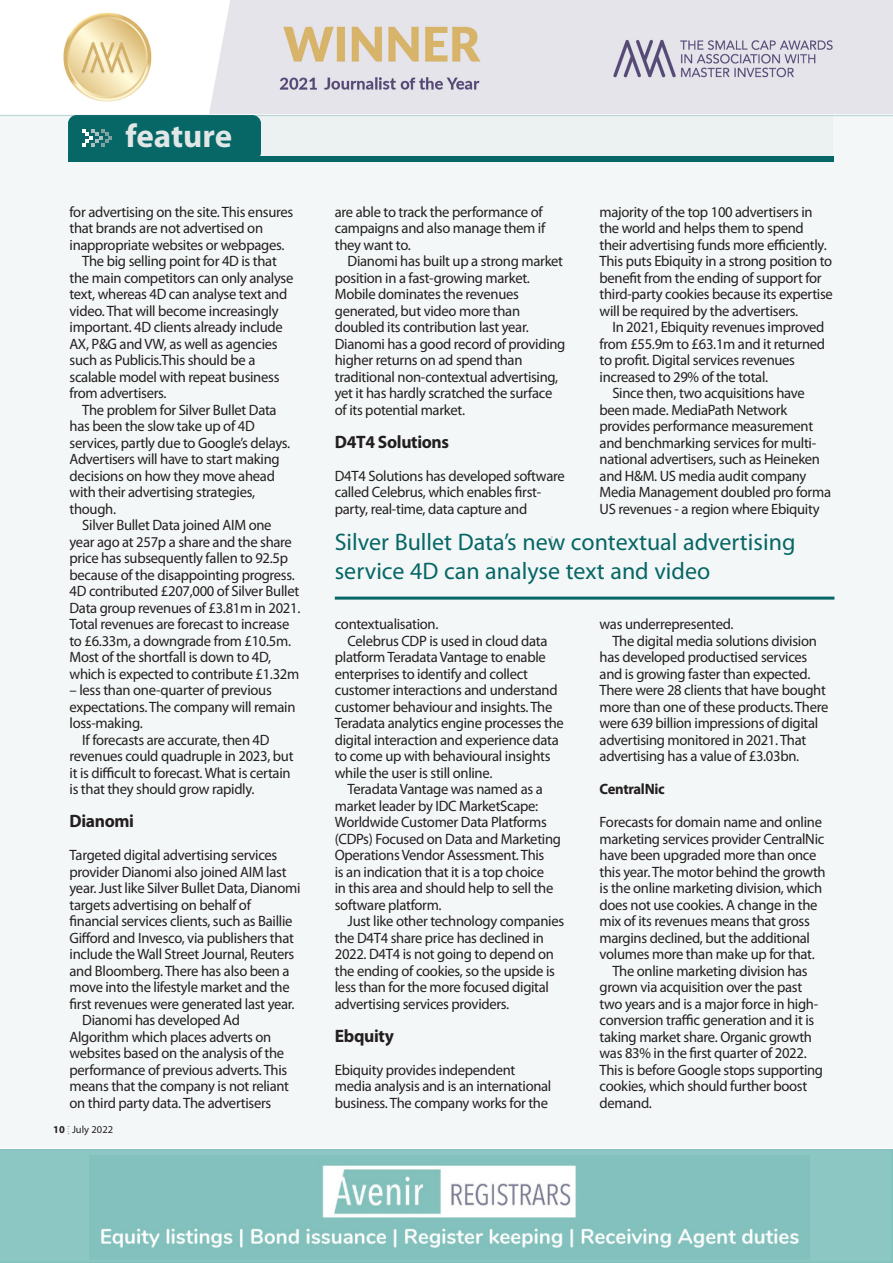
<style>
.page{position:relative;width:893px;height:1263px;background:#fff}
.page>*{position:absolute;margin:0;border:0;box-sizing:border-box;transform-origin:0 0}
.t1{font:700 33px "Myriad Pro";letter-spacing:-.005em;color:#e1e7e7}
._3mm_indent{font:24px/28.5px "Myriad Pro";color:#066766}
.t2{font:700 18px "Myriad Pro";letter-spacing:-.02em;color:#231f20}
.t3{font:15px/16.5px "Myriad Pro";letter-spacing:-.02em;color:#231f20}
.t4{font:700 15px "Myriad Pro";letter-spacing:-.02em;color:#231f20}
.t5{font:10.5px "Myriad Pro";color:#231f20}
.t6{font:700 10.5px "Myriad Pro";color:#231f20}
</style>
<div class="page">
<img style="left:0;top:0;width:893px;height:115px">
<div style="left:0;top:115px;width:893px;height:1033px;background:#f4f7f7"></div>
<div style="left:154px;top:115px;width:679px;height:43px;background:#ecf1f1"></div>
<div style="left:68px;top:115px;width:193px;height:46px;background:#066766;border-radius:9px"></div>
<div style="left:68px;top:156px;width:765px;height:6px;background:#066766"></div>
<svg style="left:82px;top:129px;width:30px;height:17px"></svg>
<div style="left:68px;top:152px;width:6px;height:10px;background:#066766"></div>
<hr style="left:0;top:115px;width:893px;height:1px;background:#066766">
<svg style="left:0;top:1149px;width:892px;height:114px;background:#93c8c5"></svg>
<svg style="left:892px;top:1149px;width:1px;height:114px"></svg>
<hr style="left:335px;top:597px;width:499px;height:3px;background:#066766">
<p class="t1" style="left:126px;top:115px;width:108px">feature</p>
<p class="t3" style="left:70px;top:203px;width:225px">for advertising on the site. This ensures that brands are not advertised on inappropriate websites or webpages.</p>
<p class="t3" style="left:70px;top:253px;width:225px;text-indent:13px">The big selling point for 4D is that the main competitors can only analyse text, whereas 4D can analyse text and video. That will become increasingly important. 4D clients already include AX, P&amp;G and VW, as well as agencies such as Publicis.This should be a scalable model with repeat business from advertisers.</p>
<p class="t3" style="left:70px;top:401px;width:222px;text-indent:13px">The problem for Silver Bullet Data has been the slow take up of 4D services, partly due to Google’s delays.<br>Advertisers will have to start making decisions on how they move ahead with their advertising strategies, though.</p>
<p class="t3" style="left:70px;top:517px;width:232px;text-indent:13px">Silver Bullet Data joined AIM one<br>year ago at 257p a share and the share price has subsequently fallen to 92.5p because of the disappointing progress.<br>4D contributed £207,000 of Silver Bullet Data group revenues of £3.81m in 2021.<br>Total revenues are forecast to increase to £6.33m, a downgrade from £10.5m.<br>Most of the shortfall is down to 4D, which is expected to contribute £1.32m</p>
<p class="t3" style="left:70px;top:682px;width:227px">– less than one-quarter of previous expectations. The company will remain loss-making.</p>
<p class="t3" style="left:70px;top:731px;width:226px;text-indent:13px">If forecasts are accurate, then 4D revenues could quadruple in 2023, but it is difficult to forecast. What is certain is that they should grow rapidly.</p>
<p class="t2" style="left:70px;top:809px;width:66px">Dianomi</p>
<p class="t3" style="left:70px;top:847px;width:232px">Targeted digital advertising services provider Dianomi also joined AIM last year. Just like Silver Bullet Data, Dianomi targets advertising on behalf of financial services clients, such as Baillie Gifford and Invesco, via publishers that include the Wall Street Journal, Reuters and Bloomberg. There has also been a move into the lifestyle market and the first revenues were generated last year.</p>
<p class="t3" style="left:70px;top:1012px;width:221px;text-indent:13px">Dianomi has developed Ad Algorithm which places adverts on websites based on the analysis of the performance of previous adverts. This means that the company is not reliant on third party data. The advertisers</p>
<p class="t6" style="left:53px;top:1123px;width:13px">10</p>
<p class="t5" style="left:72px;top:1123px;width:43px">July 2022</p>
<p class="t3" style="left:335px;top:203px;width:212px">are able to track the performance of campaigns and also manage them if they want to.</p>
<p class="t3" style="left:335px;top:253px;width:232px;text-indent:13px">Dianomi has built up a strong market position in a fast-growing market.<br>Mobile dominates the revenues generated, but video more than doubled its contribution last year.<br>Dianomi has a good record of providing higher returns on ad spend than traditional non-contextual advertising, yet it has hardly scratched the surface of its potential market.</p>
<p class="t2" style="left:335px;top:430px;width:116px">D4T4 Solutions</p>
<p class="t3" style="left:335px;top:467px;width:231px">D4T4 Solutions has developed software called Celebrus, which enables first&shy;party, real-time, data capture and</p>
<p class="t3" style="left:600px;top:203px;width:235px">majority of the top 100 advertisers in the world and helps them to spend their advertising funds more efficiently.<br>This puts Ebiquity in a strong position to benefit from the ending of support for third-party cookies because its expertise will be required by the advertisers.</p>
<p class="t3" style="left:600px;top:319px;width:227px;text-indent:13px">In 2021, Ebiquity revenues improved from £55.9m to £63.1m and it returned to profit. Digital services revenues increased to 29% of the total.</p>
<p class="t3" style="left:600px;top:385px;width:233px;text-indent:13px">Since then, two acquisitions have been made. MediaPath Network provides performance measurement and benchmarking services for multi&shy;national advertisers, such as Heineken and H&amp;M. US media audit company Media Management doubled pro forma US revenues - a region where Ebiquity</p>
<p class="_3mm_indent" style="left:335px;top:528px;width:462px">Silver Bullet Data’s new contextual advertising service 4D can analyse text and video</p>
<p class="t3" style="left:335px;top:616px;width:105px">contextualisation.</p>
<p class="t3" style="left:335px;top:632px;width:231px;text-indent:13px">Celebrus CDP is used in cloud data platform Teradata Vantage to enable enterprises to identify and collect customer interactions and understand customer behaviour and insights. The Teradata analytics engine processes the digital interaction and experience data to come up with behavioural insights while the user is still online.</p>
<p class="t3" style="left:335px;top:781px;width:228px;text-indent:13px">Teradata Vantage was named as a market leader by IDC MarketScape:<br>Worldwide Customer Data Platforms (CDPs) Focused on Data and Marketing Operations Vendor Assessment. This<br>is an indication that it is a top choice<br>in this area and should help to sell the software platform.</p>
<p class="t3" style="left:335px;top:913px;width:231px;text-indent:13px">Just like other technology companies the D4T4 share price has declined in 2022. D4T4 is not going to depend on the ending of cookies, so the upside is less than for the more focused digital advertising services providers.</p>
<p class="t2" style="left:335px;top:1024px;width:61px">Ebquity</p>
<p class="t3" style="left:335px;top:1061px;width:218px">Ebiquity provides independent media analysis and is an international business. The company works for the</p>
<p class="t3" style="left:600px;top:616px;width:136px">was underrepresented.</p>
<p class="t3" style="left:600px;top:632px;width:230px;text-indent:13px">The digital media solutions division has developed productised services and is growing faster than expected.<br>There were 28 clients that have bought more than one of these products. There were 639 billion impressions of digital advertising monitored in 2021. That advertising has a value of £3.03bn.</p>
<p class="t4" style="left:600px;top:779px;width:67px">CentralNic</p>
<p class="t3" style="left:600px;top:814px;width:228px">Forecasts for domain name and online marketing services provider CentralNic have been upgraded more than once this year. The motor behind the growth is the online marketing division, which does not use cookies. A change in the mix of its revenues means that gross margins declined, but the additional volumes more than make up for that.</p>
<p class="t3" style="left:600px;top:962px;width:225px;text-indent:13px">The online marketing division has grown via acquisition over the past two years and is a major force in high&shy;conversion traffic generation and it is taking market share. Organic growth was 83% in the first quarter of 2022.<br>This is before Google stops supporting cookies, which should further boost demand.</p>
</div>
